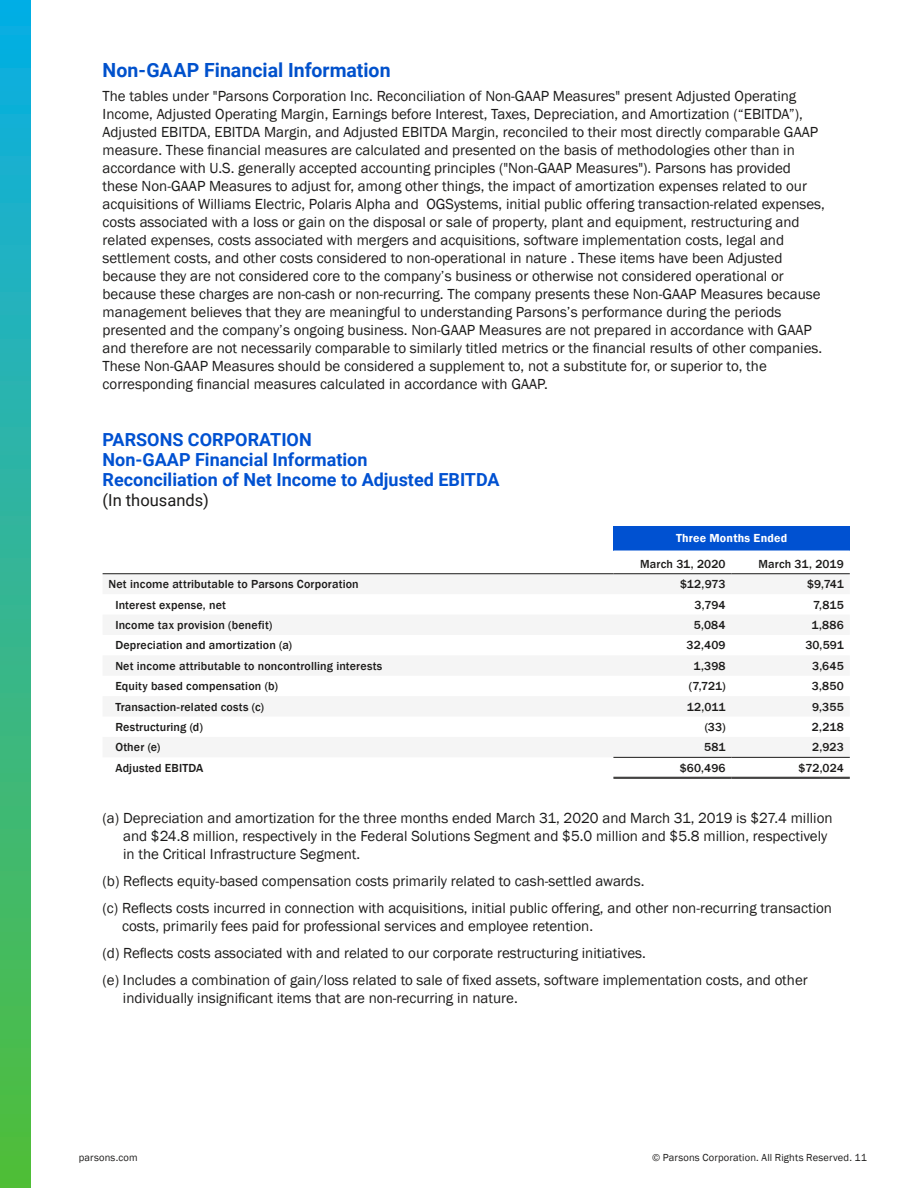
<style>
.page{position:relative;width:918px;height:1188px;background:#fff}
.page>*{position:absolute;margin:0;border:0;box-sizing:border-box;transform-origin:0 0}
.Heading_-_Roboto_Bol{font:700 19.5px "Roboto";color:#0051cc}
.body_header{font:700 18px "Roboto";color:#0051d1}
.body_header-2{font:16.5px "Roboto";color:#1c1b1a}
.Body_-_FG_Book_9_12{font:15px/18px "Franklin Gothic";color:#1c1b1a}
.Gotham_8pt__Blk__Bod{font:500 12px "Franklin Gothic";letter-spacing:.01em;color:#1c1b1a}
.Gotham_8pt__Blk__Bod-2{font:600 12px "Franklin Gothic";letter-spacing:.015em;color:#fff}
.t1{font:10.5px "Franklin Gothic";letter-spacing:.02em;color:#1c1b1a}
</style>
<div class="page">
<div style="left:613px;top:526px;width:237px;height:25px;background:#0051d1"></div>
<svg style="left:103px;top:574px;width:747px;height:183px;fill:#f5f5f5"></svg>
<hr style="left:613px;top:573px;width:119px;height:1px;background:#1c1b1a">
<hr style="left:732px;top:573px;width:118px;height:1px;background:#1c1b1a">
<hr style="left:103px;top:573px;width:510px;height:1px;background:#1c1b1a">
<hr style="left:613px;top:777px;width:119px;height:1px;background:#1c1b1a">
<hr style="left:613px;top:778px;width:119px;height:1px;background:#1c1b1a">
<hr style="left:732px;top:777px;width:118px;height:1px;background:#1c1b1a">
<hr style="left:732px;top:778px;width:118px;height:1px;background:#1c1b1a">
<hr style="left:613px;top:757px;width:119px;height:1px;background:#1c1b1a">
<hr style="left:732px;top:757px;width:118px;height:1px;background:#1c1b1a">
<div style="left:0;top:0;width:31px;height:1188px;background:linear-gradient(to bottom,#0daee8,#55be3b)"></div>
<p class="Heading_-_Roboto_Bol" style="left:103px;top:56px;width:289px">Non-GAAP Financial Information</p>
<p class="Body_-_FG_Book_9_12" style="left:103px;top:88px;width:724px">The tables under "Parsons Corporation Inc. Reconciliation of Non-GAAP Measures" present Adjusted Operating Income, Adjusted Operating Margin, Earnings before Interest, Taxes, Depreciation, and Amortization (“EBITDA”), Adjusted EBITDA, EBITDA Margin, and Adjusted EBITDA Margin, reconciled to their most directly comparable GAAP measure. These financial measures are calculated and presented on the basis of methodologies other than in accordance with U.S. generally accepted accounting principles ("Non-GAAP Measures"). Parsons has provided these Non-GAAP Measures to adjust for, among other things, the impact of amortization expenses related to our acquisitions of Williams Electric, Polaris Alpha and OGSystems, initial public offering transaction-related expenses, costs associated with a loss or gain on the disposal or sale of property, plant and equipment, restructuring and related expenses, costs associated with mergers and acquisitions, software implementation costs, legal and settlement costs, and other costs considered to non-operational in nature . These items have been Adjusted because they are not considered core to the company’s business or otherwise not considered operational or because these charges are non-cash or non-recurring. The company presents these Non-GAAP Measures because management believes that they are meaningful to understanding Parsons’s performance during the periods presented and the company’s ongoing business. Non-GAAP Measures are not prepared in accordance with GAAP and therefore are not necessarily comparable to similarly titled metrics or the financial results of other companies.<br>These Non-GAAP Measures should be considered a supplement to, not a substitute for, or superior to, the corresponding financial measures calculated in accordance with GAAP.</p>
<p class="body_header" style="left:103px;top:427px;width:211px">PARSONS CORPORATION</p>
<p class="body_header" style="left:103px;top:447px;width:266px">Non-GAAP Financial Information</p>
<p class="body_header" style="left:103px;top:467px;width:399px">Reconciliation of Net Income to Adjusted EBITDA</p>
<p class="body_header-2" style="left:103px;top:489px;width:108px">(In thousands)</p>
<p class="Gotham_8pt__Blk__Bod-2" style="left:676px;top:531px;width:113px">Three Months Ended</p>
<p class="Gotham_8pt__Blk__Bod" style="left:640px;top:556px;width:87px">March 31, 2020</p>
<p class="Gotham_8pt__Blk__Bod" style="left:759px;top:556px;width:87px">March 31, 2019</p>
<p class="Gotham_8pt__Blk__Bod" style="left:109px;top:577px;width:252px">Net income attributable to Parsons Corporation</p>
<p class="Gotham_8pt__Blk__Bod" style="left:680px;top:577px;width:47px">$12,973</p>
<p class="Gotham_8pt__Blk__Bod" style="left:807px;top:577px;width:38px">$9,741</p>
<p class="Gotham_8pt__Blk__Bod" style="left:115px;top:597px;width:112px">Interest expense, net</p>
<p class="Gotham_8pt__Blk__Bod" style="left:695px;top:597px;width:32px">3,794</p>
<p class="Gotham_8pt__Blk__Bod" style="left:813px;top:597px;width:32px">7,815</p>
<p class="Gotham_8pt__Blk__Bod" style="left:115px;top:618px;width:158px">Income tax provision (benefit)</p>
<p class="Gotham_8pt__Blk__Bod" style="left:694px;top:618px;width:33px">5,084</p>
<p class="Gotham_8pt__Blk__Bod" style="left:811px;top:618px;width:34px">1,886</p>
<p class="Gotham_8pt__Blk__Bod" style="left:115px;top:638px;width:178px">Depreciation and amortization (a)</p>
<p class="Gotham_8pt__Blk__Bod" style="left:687px;top:638px;width:41px">32,409</p>
<p class="Gotham_8pt__Blk__Bod" style="left:805px;top:638px;width:40px">30,591</p>
<p class="Gotham_8pt__Blk__Bod" style="left:115px;top:658px;width:269px">Net income attributable to noncontrolling interests</p>
<p class="Gotham_8pt__Blk__Bod" style="left:694px;top:658px;width:34px">1,398</p>
<p class="Gotham_8pt__Blk__Bod" style="left:812px;top:658px;width:33px">3,645</p>
<p class="Gotham_8pt__Blk__Bod" style="left:115px;top:679px;width:164px">Equity based compensation (b)</p>
<p class="Gotham_8pt__Blk__Bod" style="left:689px;top:679px;width:38px">(7,721)</p>
<p class="Gotham_8pt__Blk__Bod" style="left:812px;top:679px;width:33px">3,850</p>
<p class="Gotham_8pt__Blk__Bod" style="left:115px;top:699px;width:150px">Transaction-related costs (c)</p>
<p class="Gotham_8pt__Blk__Bod" style="left:687px;top:699px;width:40px">12,011</p>
<p class="Gotham_8pt__Blk__Bod" style="left:812px;top:699px;width:33px">9,355</p>
<p class="Gotham_8pt__Blk__Bod" style="left:115px;top:720px;width:89px">Restructuring (d)</p>
<p class="Gotham_8pt__Blk__Bod" style="left:705px;top:720px;width:22px">(33)</p>
<p class="Gotham_8pt__Blk__Bod" style="left:812px;top:720px;width:34px">2,218</p>
<p class="Gotham_8pt__Blk__Bod" style="left:115px;top:740px;width:46px">Other (e)</p>
<p class="Gotham_8pt__Blk__Bod" style="left:704px;top:740px;width:23px">581</p>
<p class="Gotham_8pt__Blk__Bod" style="left:812px;top:740px;width:33px">2,923</p>
<p class="Gotham_8pt__Blk__Bod" style="left:115px;top:760px;width:90px">Adjusted EBITDA</p>
<p class="Gotham_8pt__Blk__Bod" style="left:680px;top:760px;width:47px">$60,496</p>
<p class="Gotham_8pt__Blk__Bod" style="left:799px;top:760px;width:47px">$72,024</p>
<p class="Body_-_FG_Book_9_12" style="left:123px;top:809px;width:711px;text-indent:-20px">(a) Depreciation and amortization for the three months ended March 31, 2020 and March 31, 2019 is $27.4 million and $24.8 million, respectively in the Federal Solutions Segment and $5.0 million and $5.8 million, respectively in the Critical Infrastructure Segment.</p>
<p class="Body_-_FG_Book_9_12" style="left:103px;top:872px;width:543px">(b) Reflects equity-based compensation costs primarily related to cash-settled awards.</p>
<p class="Body_-_FG_Book_9_12" style="left:122px;top:899px;width:711px;text-indent:-20px">(c) Reflects costs incurred in connection with acquisitions, initial public offering, and other non-recurring transaction costs, primarily fees paid for professional services and employee retention.</p>
<p class="Body_-_FG_Book_9_12" style="left:103px;top:944px;width:545px">(d) Reflects costs associated with and related to our corporate restructuring initiatives.</p>
<p class="Body_-_FG_Book_9_12" style="left:123px;top:971px;width:686px;text-indent:-20px">(e) Includes a combination of gain/loss related to sale of fixed assets, software implementation costs, and other individually insignificant items that are non-recurring in nature.</p>
<p class="t1" style="left:79px;top:1151px;width:60px">parsons.com</p>
<p class="t1" style="left:652px;top:1151px;width:216px">© Parsons Corporation. All Rights Reserved. 11</p>
</div>
